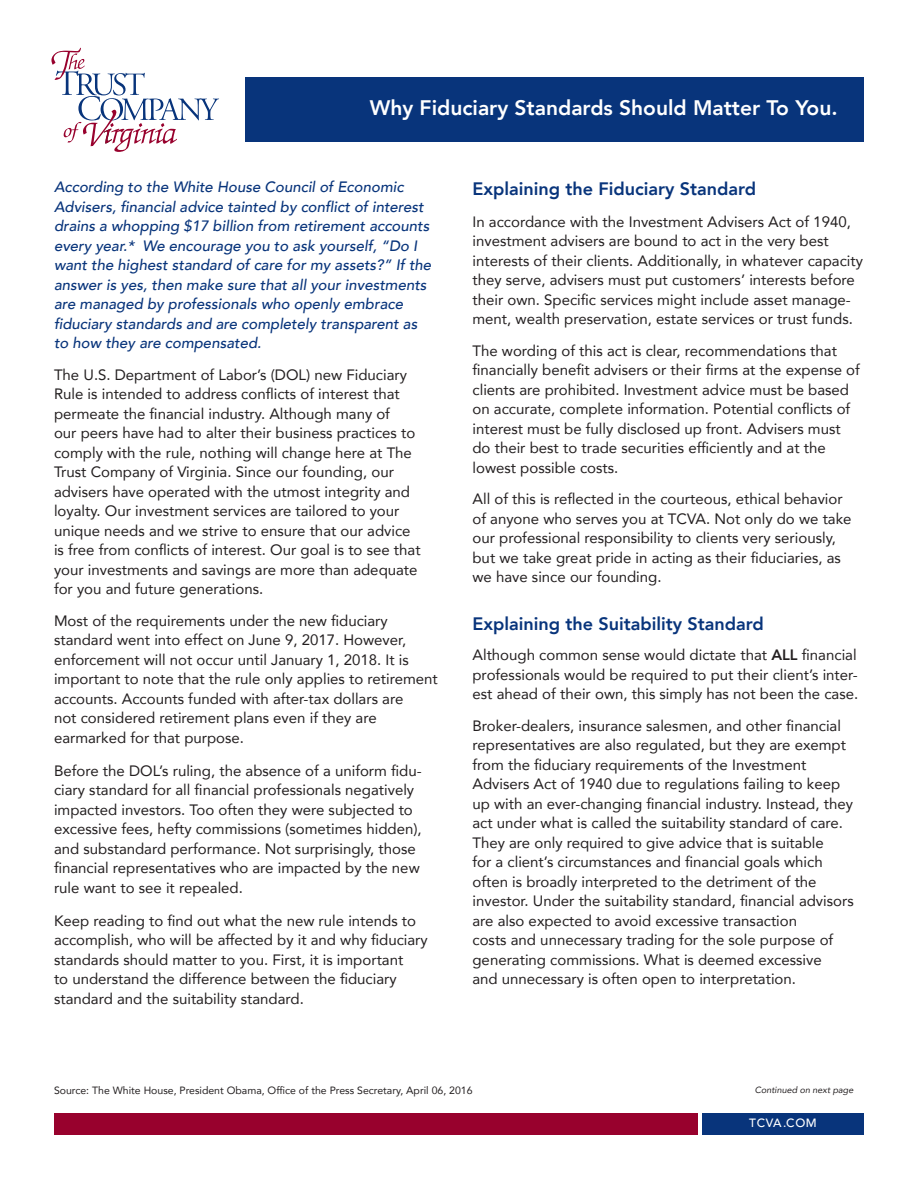
<style>
.page{position:relative;width:918px;height:1188px;background:#fff}
.page>*{position:absolute;margin:0;border:0;box-sizing:border-box;transform-origin:0 0}
.t1{font:800 21px "Avenir";color:#fff}
.t2{font:800 18px "Avenir";color:#08347b}
.t3{font:15px/19.5px "Avenir";color:#231f20}
.t4{font:italic 500 15px/19.5px "Avenir";color:#08347b}
.t5{font:500 12px "Avenir";letter-spacing:.05em;color:#fff}
.t6{font:10.5px "Avenir";color:#231f20}
.t7{font:italic 9px "Avenir";color:#231f20}
.s1{font-weight:800}
</style>
<div class="page">
<div style="left:702px;top:1113px;width:162px;height:22px;background:#08347b"></div>
<div style="left:54px;top:1113px;width:644px;height:22px;background:#98012d"></div>
<div style="left:245px;top:78px;width:618px;height:64px;background:#08347b"></div>
<svg style="left:51px;top:48px;width:168px;height:104px"></svg>
<p class="t1" style="left:370px;top:92px;width:469px">Why Fiduciary Standards Should Matter To You.</p>
<p class="t4" style="left:54px;top:177px;width:379px">According to the White House Council of Economic Advisers, financial advice tainted by conflict of interest drains a whopping $17 billion from retirement accounts every year.* We encourage you to ask yourself, “Do I want the highest standard of care for my assets?” If the answer is yes, then make sure that all your investments are managed by professionals who openly embrace</p>
<p class="t4" style="left:54px;top:314px;width:365px">fiduciary standards and are completely transparent as</p>
<p class="t4" style="left:54px;top:333px;width:209px">to how they are compensated.</p>
<p class="t3" style="left:54px;top:364px;width:354px">The U.S. Department of Labor’s (DOL) new Fiduciary</p>
<p class="t3" style="left:54px;top:384px;width:347px">Rule is intended to address conflicts of interest that</p>
<p class="t3" style="left:54px;top:403px;width:338px">permeate the financial industry. Although many of</p>
<p class="t3" style="left:54px;top:423px;width:363px">our peers have had to alter their business practices to comply with the rule, nothing will change here at The<br>Trust Company of Virginia. Since our founding, our</p>
<p class="t3" style="left:54px;top:481px;width:358px">advisers have operated with the utmost integrity and</p>
<p class="t3" style="left:54px;top:501px;width:358px">loyalty. Our investment services are tailored to your unique needs and we strive to ensure that our advice</p>
<p class="t3" style="left:54px;top:540px;width:368px">is free from conflicts of interest. Our goal is to see that your investments and savings are more than adequate for you and future generations.</p>
<p class="t3" style="left:54px;top:610px;width:335px">Most of the requirements under the new fiduciary</p>
<p class="t3" style="left:54px;top:630px;width:354px">standard went into effect on June 9, 2017. However,</p>
<p class="t3" style="left:54px;top:649px;width:385px">enforcement will not occur until January 1, 2018. It is important to note that the rule only applies to retirement accounts. Accounts funded with after-tax dollars are</p>
<p class="t3" style="left:54px;top:708px;width:324px">not considered retirement plans even if they are</p>
<p class="t3" style="left:54px;top:727px;width:192px">earmarked for that purpose.</p>
<p class="t3" style="left:54px;top:760px;width:369px">Before the DOL’s ruling, the absence of a uniform fidu&shy;ciary standard for all financial professionals negatively impacted investors. Too often they were subjected to excessive fees, hefty commissions (sometimes hidden), and substandard performance. Not surprisingly, those financial representatives who are impacted by the new rule want to see it repealed.</p>
<p class="t3" style="left:54px;top:910px;width:364px">Keep reading to find out what the new rule intends to</p>
<p class="t3" style="left:54px;top:930px;width:375px">accomplish, who will be affected by it and why fiduciary standards should matter to you. First, it is important</p>
<p class="t3" style="left:54px;top:969px;width:344px">to understand the difference between the fiduciary</p>
<p class="t3" style="left:54px;top:988px;width:251px">standard and the suitability standard.</p>
<p class="t2" style="left:472px;top:175px;width:285px">Explaining the Fiduciary Standard</p>
<p class="t3" style="left:472px;top:211px;width:392px">In accordance with the Investment Advisers Act of 1940, investment advisers are bound to act in the very best interests of their clients. Additionally, in whatever capacity they serve, advisers must put customers’ interests before their own. Specific services might include asset manage&shy;ment, wealth preservation, estate services or trust funds.</p>
<p class="t3" style="left:472px;top:340px;width:389px">The wording of this act is clear, recommendations that financially benefit advisers or their firms at the expense of clients are prohibited. Investment advice must be based on accurate, complete information. Potential conflicts of interest must be fully disclosed up front. Advisers must</p>
<p class="t3" style="left:472px;top:438px;width:355px">do their best to trade securities efficiently and at the</p>
<p class="t3" style="left:472px;top:457px;width:147px">lowest possible costs.</p>
<p class="t3" style="left:472px;top:489px;width:372px">All of this is reflected in the courteous, ethical behavior</p>
<p class="t3" style="left:472px;top:508px;width:381px">of anyone who serves you at TCVA. Not only do we take our professional responsibility to clients very seriously,</p>
<p class="t3" style="left:472px;top:547px;width:370px">but we take great pride in acting as their fiduciaries, as we have since our founding.</p>
<p class="t2" style="left:472px;top:610px;width:293px">Explaining the Suitability Standard</p>
<p class="t3" style="left:472px;top:645px;width:387px;text-align:justify">Although common sense would dictate that <span class="s1">ALL</span> financial professionals would be required to put their client’s inter&shy;est ahead of their own, this simply has not been the case.</p>
<p class="t3" style="left:472px;top:715px;width:375px">Broker-dealers, insurance salesmen, and other financial representatives are also regulated, but they are exempt from the fiduciary requirements of the Investment</p>
<p class="t3" style="left:472px;top:774px;width:369px">Advisers Act of 1940 due to regulations failing to keep</p>
<p class="t3" style="left:472px;top:793px;width:382px">up with an ever-changing financial industry. Instead, they act under what is called the suitability standard of care.<br>They are only required to give advice that is suitable</p>
<p class="t3" style="left:472px;top:852px;width:352px">for a client’s circumstances and financial goals which</p>
<p class="t3" style="left:472px;top:871px;width:346px">often is broadly interpreted to the detriment of the</p>
<p class="t3" style="left:472px;top:891px;width:383px">investor. Under the suitability standard, financial advisors are also expected to avoid excessive transaction</p>
<p class="t3" style="left:472px;top:930px;width:362px">costs and unnecessary trading for the sole purpose of generating commissions. What is deemed excessive</p>
<p class="t3" style="left:472px;top:969px;width:325px">and unnecessary is often open to interpretation.</p>
<p class="t6" style="left:54px;top:1082px;width:420px">Source: The White House, President Obama, Office of the Press Secretary, April 06, 2016</p>
<p class="t7" style="left:755px;top:1084px;width:100px">Continued on next page</p>
<p class="t5" style="left:749px;top:1113px;width:69px">TCVA.COM</p>
</div>
